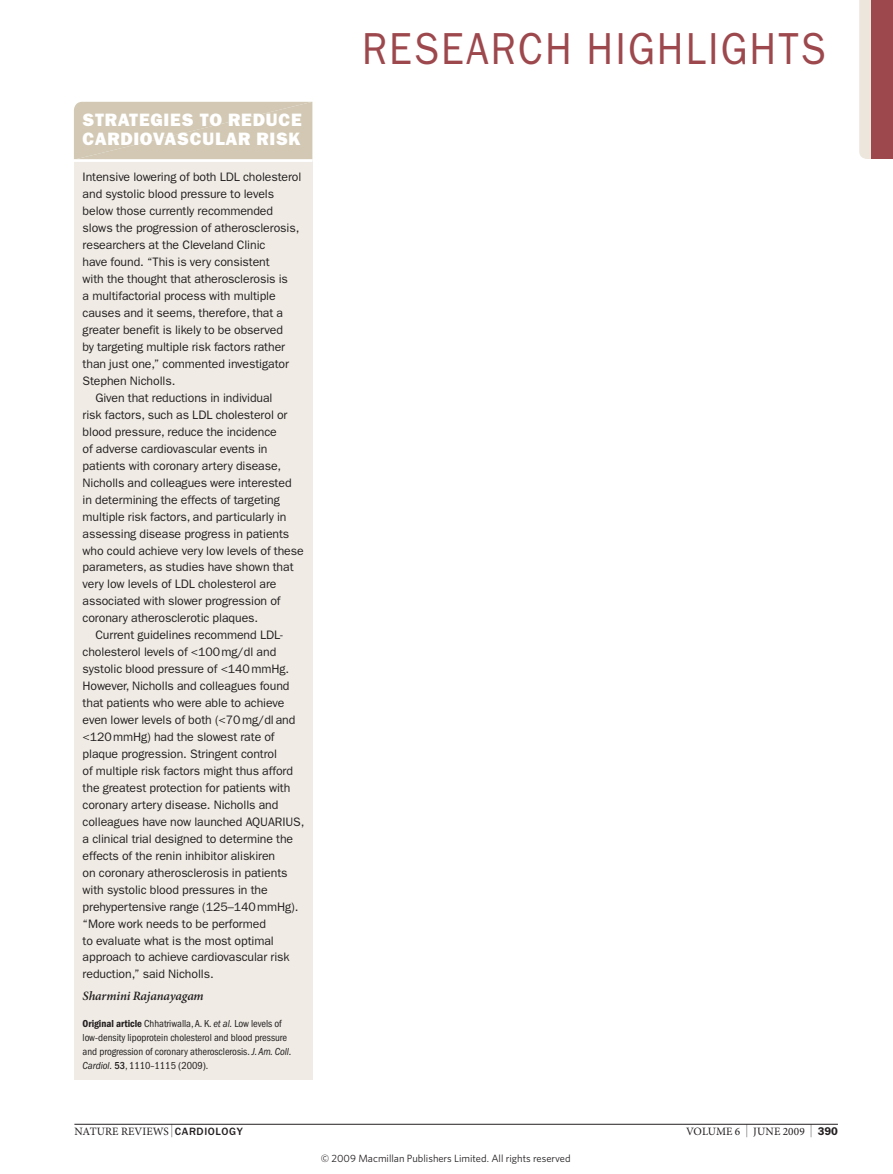
<style>
.page{position:relative;width:893px;height:1174px;background:#fff}
.page>*{position:absolute;margin:0;border:0;box-sizing:border-box;transform-origin:0 0}
.t1{font:45px "ITC Franklin Gothic Std";letter-spacing:.05em;color:#9d484d;scale:.9 1}
.t2{font:18px/19.5px "ITC Franklin Gothic Std Hvy";letter-spacing:.04em;color:#fff}
.t3{font:italic 600 12.75px "Minion Pro";letter-spacing:-.01em;color:#231f20}
.t4{font:12.3px "ITC Franklin Gothic Std";letter-spacing:-.01em;color:#231f20}
.t5{font:11.25px "Minion Pro";letter-spacing:.01em;color:#231f20}
.t6{font:condensed 10.5px/14.2px "ITC Franklin Gothic Std";letter-spacing:-.005em;color:#231f20}
.t7{font:10.5px "Whitney";color:#231f20}
.s1{font-family:"ITC Franklin Gothic Std Dm Cd";font-stretch:normal}
.s2{font-style:italic}
.s3{font-weight:500}
.s4{font-size:12.9px}
.s5{font-family:"ITC Franklin Gothic Std";font-weight:500;font-size:10.95px}
.s6{font-family:"ITC Franklin Gothic Std";font-weight:600}
</style>
<div class="page">
<hr style="left:74px;top:1124px;width:764px;height:1px;background:#231f20">
<svg style="left:859px;top:0;width:13px;height:159px"></svg>
<div style="left:872px;top:0;width:21px;height:159px;background:#9d484d"></div>
<div style="left:74px;top:160px;width:238px;height:920px;background:#f0ece5"></div>
<div style="left:74px;top:102px;width:238px;height:57px;background:#d2c8b3"></div>
<hr style="left:73px;top:159px;width:239px;height:3px;background:#fff">
<h2 class="t2" style="left:82px;top:110px;width:221px">STRATEGIES TO REDUCE<br>CARDIOVASCULAR RISK</h2>
<p class="t4" style="left:83px;top:170px;width:220px">intensive lowering of both lDl cholesterol</p>
<p class="t4" style="left:83px;top:187px;width:193px">and systolic blood pressure to levels</p>
<p class="t4" style="left:83px;top:204px;width:192px">below those currently recommended</p>
<p class="t4" style="left:83px;top:221px;width:218px">slows the progression of atherosclerosis,</p>
<p class="t4" style="left:83px;top:238px;width:184px">researchers at the cleveland clinic</p>
<p class="t4" style="left:83px;top:255px;width:189px">have found. “this is very consistent</p>
<p class="t4" style="left:83px;top:272px;width:207px">with the thought that atherosclerosis is</p>
<p class="t4" style="left:83px;top:289px;width:195px">a multifactorial process with multiple</p>
<p class="t4" style="left:83px;top:306px;width:202px">causes and it seems, therefore, that a</p>
<p class="t4" style="left:83px;top:323px;width:202px">greater benefit is likely to be observed</p>
<p class="t4" style="left:83px;top:340px;width:204px">by targeting multiple risk factors rather</p>
<p class="t4" style="left:83px;top:357px;width:208px">than just one,” commented investigator</p>
<p class="t4" style="left:83px;top:374px;width:94px">stephen Nicholls.</p>
<p class="t4" style="left:95px;top:391px;width:179px">given that reductions in individual</p>
<p class="t4" style="left:83px;top:407px;width:206px">risk factors, such as lDl cholesterol or</p>
<p class="t4" style="left:83px;top:424px;width:196px">blood pressure, reduce the incidence</p>
<p class="t4" style="left:83px;top:441px;width:186px">of adverse cardiovascular events in</p>
<p class="t4" style="left:83px;top:458px;width:200px">patients with coronary artery disease,</p>
<p class="t4" style="left:83px;top:475px;width:211px">Nicholls and colleagues were interested</p>
<p class="t4" style="left:83px;top:492px;width:199px">in determining the effects of targeting</p>
<p class="t4" style="left:83px;top:509px;width:205px">multiple risk factors, and particularly in</p>
<p class="t4" style="left:83px;top:526px;width:208px">assessing disease progress in patients</p>
<p class="t4" style="left:83px;top:543px;width:223px">who could achieve very low levels of these</p>
<p class="t4" style="left:83px;top:560px;width:212px">parameters, as studies have shown that</p>
<p class="t4" style="left:83px;top:577px;width:195px">very low levels of lDl cholesterol are</p>
<p class="t4" style="left:83px;top:594px;width:199px">associated with slower progression of</p>
<p class="t4" style="left:83px;top:611px;width:177px">coronary atherosclerotic plaques.</p>
<p class="t4" style="left:95px;top:628px;width:189px">current guidelines recommend lDl-</p>
<p class="t4" style="left:83px;top:645px;width:195px">cholesterol levels of &lt;100mg/dl and</p>
<p class="t4" style="left:83px;top:662px;width:208px">systolic blood pressure of &lt;140mmhg.</p>
<p class="t4" style="left:83px;top:679px;width:208px">however, Nicholls and colleagues found</p>
<p class="t4" style="left:83px;top:696px;width:203px">that patients who were able to achieve</p>
<p class="t4" style="left:83px;top:713px;width:214px">even lower levels of both (&lt;70mg/dl and</p>
<p class="t4" style="left:83px;top:730px;width:194px">&lt;120mmhg) had the slowest rate of</p>
<p class="t4" style="left:83px;top:746px;width:196px">plaque progression. stringent control</p>
<p class="t4" style="left:83px;top:763px;width:212px">of multiple risk factors might thus afford</p>
<p class="t4" style="left:83px;top:780px;width:209px">the greatest protection for patients with</p>
<p class="t4" style="left:83px;top:797px;width:197px">coronary artery disease. Nicholls and</p>
<p class="t4" style="left:83px;top:814px;width:223px">colleagues have now launched aQUariUs,</p>
<p class="t4" style="left:83px;top:831px;width:212px">a clinical trial designed to determine the</p>
<p class="t4" style="left:83px;top:848px;width:194px">effects of the renin inhibitor aliskiren</p>
<p class="t4" style="left:83px;top:865px;width:206px">on coronary atherosclerosis in patients</p>
<p class="t4" style="left:83px;top:882px;width:187px">with systolic blood pressures in the</p>
<p class="t4" style="left:83px;top:899px;width:217px">prehypertensive range (125–140mmhg).</p>
<p class="t4" style="left:83px;top:916px;width:185px">“More work needs to be performed</p>
<p class="t4" style="left:83px;top:933px;width:193px">to evaluate what is the most optimal</p>
<p class="t4" style="left:83px;top:950px;width:209px">approach to achieve cardiovascular risk</p>
<p class="t4" style="left:83px;top:967px;width:133px">reduction,” said Nicholls.</p>
<p class="t3" style="left:83px;top:986px;width:123px">Sharmini Rajanayagam</p>
<p class="t6" style="left:83px;top:1016px;width:210px"><span class="s1">Original article</span> Chhatriwalla, A. K. <span class="s2">et al.</span> Low levels of low-density lipoprotein cholesterol and blood pressure and progression of coronary atherosclerosis. <span class="s2">J.Am. Coll.<br>Cardiol.</span> <span class="s3">53</span>, 1110–1115 (2009).</p>
<h1 class="t1" style="left:362px;top:23px;width:517px">research highlights</h1>
<p class="t5" style="left:74px;top:1123px;width:170px">NATURE REVIEWS <span class="s4">|</span> <span class="s5">CARDIOLOGY</span></p>
<p class="t5" style="left:686px;top:1123px;width:153px">VOLUME 6 <span class="s4">|</span> JUNE 2009 <span class="s4">|</span> <span class="s6">390</span></p>
<p class="t7" style="left:321px;top:1152px;width:251px">© 2009 Macmillan Publishers Limited. All rights reserved</p>
</div>
